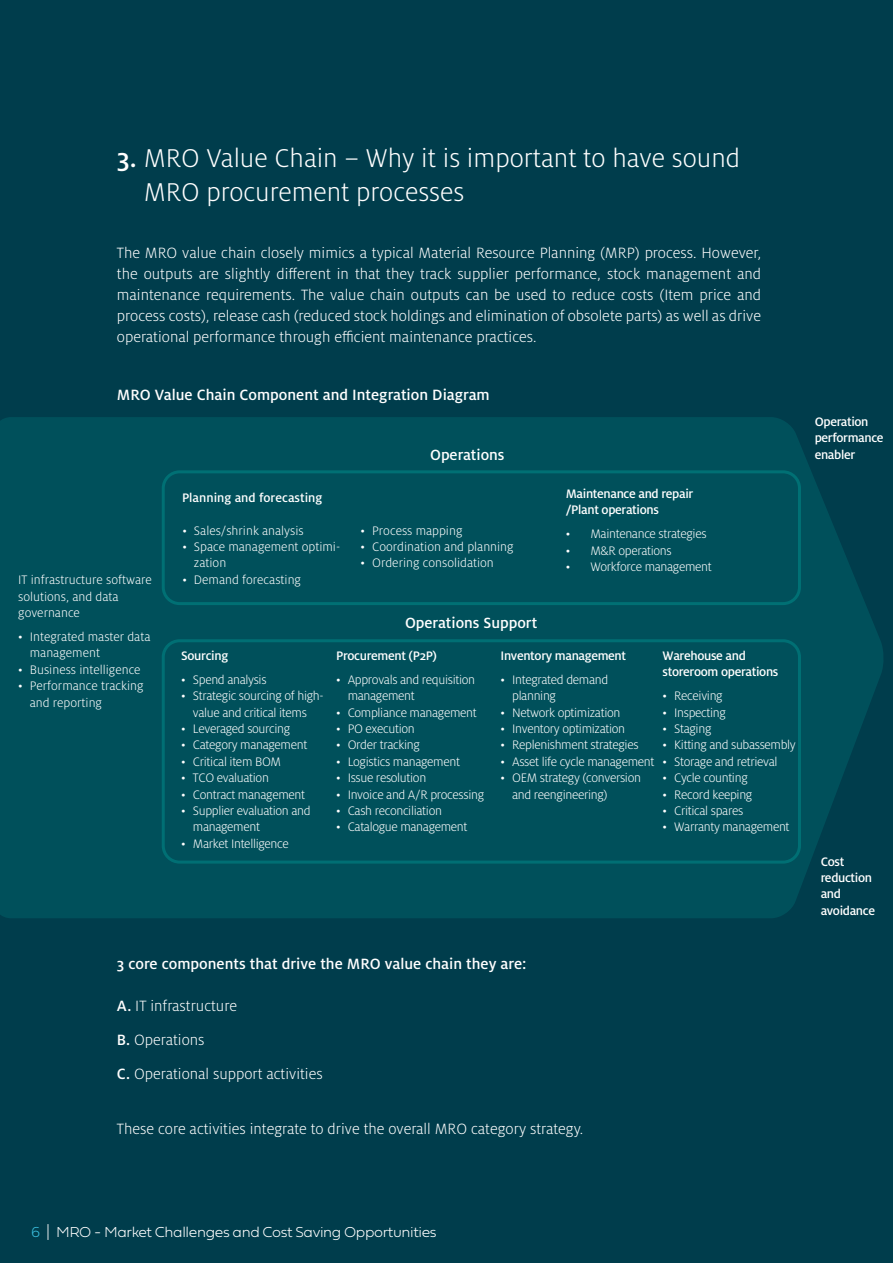
<style>
.page{position:relative;width:893px;height:1263px;background:#003d4c}
.page>*{position:absolute;margin:0;border:0;box-sizing:border-box;transform-origin:0 0}
.t1{font:300 28.5px/34.2px "Milo OT";color:#fff}
.t2{font:300 16.5px/21px "Milo OT";color:#fff;text-align:justify}
.t3{font:500 16.5px "Milo OT";color:#fff}
.t4{font:500 16.35px "Milo OT";color:#fff}
.t5{font:100 15px "Fieldwork Geo";letter-spacing:-.025em;color:#fff}
.t6{font:300 13.65px/16.4px "Milo OT";letter-spacing:-.025em;color:#fff}
.t7{font:300 13.65px/16.4px "Milo OT";color:#fff}
.t8{font:500 13.65px/16.4px "Milo OT";letter-spacing:-.025em;color:#fff}
.t9{font:500 13.65px "Milo OT";color:#fff}
.s1{font-weight:500}
.s2{color:#3abddc}
</style>
<div class="page">
<div style="left:0;top:417px;width:883px;height:501px;background:#00505b"></div>
<div style="left:162px;top:470px;width:639px;height:135px;border:3px solid #00a19b;border-radius:16px"></div>
<h1 class="t1" style="left:144px;top:142px;width:598px;text-indent:-27px"><span class="s1">3.</span> MRO Value Chain – Why it is important to have sound<br>MRO procurement processes</h1>
<p class="t2" style="left:117px;top:243px;width:646px">The MRO value chain closely mimics a typical Material Resource Planning (MRP) process. However, the outputs are slightly different in that they track supplier performance, stock management and maintenance requirements. The value chain outputs can be used to reduce costs (Item price and process costs), release cash (reduced stock holdings and elimination of obsolete parts) as well as drive operational performance through efficient maintenance practices.</p>
<p class="t3" style="left:117px;top:386px;width:374px">MRO Value Chain Component and Integration Diagram</p>
<p class="t7" style="left:18px;top:572px;width:135px">IT infrastructure software solutions, and data governance</p>
<p class="t7" style="left:30px;top:629px;width:122px;text-indent:-12px">• Integrated master data management</p>
<p class="t7" style="left:18px;top:662px;width:124px">• Business intelligence</p>
<p class="t7" style="left:30px;top:678px;width:115px;text-indent:-12px">• Performance tracking and reporting</p>
<p class="t9" style="left:182px;top:490px;width:142px">Planning and forecasting</p>
<p class="t7" style="left:182px;top:522px;width:123px">• Sales/shrink analysis</p>
<p class="t7" style="left:194px;top:539px;width:148px;text-indent:-12px">• Space management optimi&shy;zation</p>
<p class="t7" style="left:182px;top:571px;width:120px">• Demand forecasting</p>
<p class="t4" style="left:430px;top:445px;width:76px">Operations</p>
<p class="t7" style="left:361px;top:522px;width:103px">• Process mapping</p>
<p class="t7" style="left:361px;top:539px;width:155px">• Coordination and planning</p>
<p class="t7" style="left:361px;top:555px;width:135px">• Ordering consolidation</p>
<p class="t4" style="left:405px;top:613px;width:134px">Operations Support</p>
<p class="t8" style="left:566px;top:485px;width:129px">Maintenance and repair /Plant operations</p>
<p class="t6" style="left:566px;top:526px;width:142px">• Maintenance strategies</p>
<p class="t6" style="left:566px;top:542px;width:108px">• M&amp;R operations</p>
<p class="t6" style="left:566px;top:559px;width:148px">• Workforce management</p>
<p class="t8" style="left:181px;top:647px;width:48px">Sourcing</p>
<p class="t6" style="left:181px;top:671px;width:87px">• Spend analysis</p>
<p class="t6" style="left:181px;top:688px;width:144px;text-align:center">• Strategic sourcing of high&shy;value and critical items</p>
<p class="t6" style="left:181px;top:721px;width:111px">• Leveraged sourcing</p>
<p class="t6" style="left:181px;top:737px;width:128px">• Category management</p>
<p class="t6" style="left:181px;top:753px;width:101px">• Critical item BOM</p>
<p class="t6" style="left:181px;top:770px;width:89px">• TCO evaluation</p>
<p class="t6" style="left:181px;top:786px;width:125px">• Contract management</p>
<p class="t6" style="left:193px;top:803px;width:119px;text-indent:-12px">• Supplier evaluation and management</p>
<p class="t6" style="left:181px;top:835px;width:109px">• Market Intelligence</p>
<p class="t8" style="left:336px;top:647px;width:103px">Procurement (P2P)</p>
<p class="t6" style="left:348px;top:671px;width:129px;text-indent:-12px">• Approvals and requisition management</p>
<p class="t6" style="left:336px;top:704px;width:142px">• Compliance management</p>
<p class="t6" style="left:336px;top:721px;width:80px">• PO execution</p>
<p class="t6" style="left:336px;top:737px;width:85px">• Order tracking</p>
<p class="t6" style="left:336px;top:753px;width:125px">• Logistics management</p>
<p class="t6" style="left:336px;top:770px;width:92px">• Issue resolution</p>
<p class="t6" style="left:336px;top:786px;width:150px">• Invoice and A/R processing</p>
<p class="t6" style="left:336px;top:803px;width:107px">• Cash reconciliation</p>
<p class="t6" style="left:336px;top:819px;width:133px">• Catalogue management</p>
<p class="t8" style="left:500px;top:647px;width:127px">Inventory management</p>
<p class="t6" style="left:512px;top:671px;width:98px;text-indent:-12px">• Integrated demand planning</p>
<p class="t6" style="left:501px;top:704px;width:121px">• Network optimization</p>
<p class="t6" style="left:501px;top:721px;width:126px">• Inventory optimization</p>
<p class="t6" style="left:501px;top:737px;width:140px">• Replenishment strategies</p>
<p class="t6" style="left:501px;top:753px;width:155px">• Asset life cycle management</p>
<p class="t6" style="left:512px;top:770px;width:130px;text-indent:-12px">• OEM strategy (conversion and reengineering)</p>
<p class="t8" style="left:663px;top:647px;width:117px">Warehouse and storeroom operations</p>
<p class="t6" style="left:663px;top:688px;width:62px">• Receiving</p>
<p class="t6" style="left:663px;top:704px;width:65px">• Inspecting</p>
<p class="t6" style="left:663px;top:721px;width:50px">• Staging</p>
<p class="t6" style="left:663px;top:737px;width:135px">• Kitting and subassembly</p>
<p class="t6" style="left:663px;top:753px;width:116px">• Storage and retrieval</p>
<p class="t6" style="left:663px;top:770px;width:87px">• Cycle counting</p>
<p class="t6" style="left:663px;top:786px;width:91px">• Record keeping</p>
<p class="t6" style="left:663px;top:803px;width:82px">• Critical spares</p>
<p class="t6" style="left:663px;top:819px;width:129px">• Warranty management</p>
<p class="t3" style="left:117px;top:955px;width:411px">3 core components that drive the MRO value chain they are:</p>
<p class="t2" style="left:117px;top:989px;width:207px;line-height:33.8px;text-align:left"><span class="s1">A.</span> IT infrastructure<br><span class="s1">B.</span> Operations<br><span class="s1">C.</span> Operational support activities</p>
<p class="t2" style="left:117px;top:1118px;width:468px">These core activities integrate to drive the overall MRO category strategy.</p>
<p class="t8" style="left:815px;top:414px;width:70px">Operation performance enabler</p>
<p class="t8" style="left:821px;top:853px;width:56px">Cost reduction and avoidance</p>
<p class="t5" style="left:31px;top:1220px;width:407px"><span class="s2">6</span> | MRO - Market Challenges and Cost Saving Opportunities</p>
</div>
